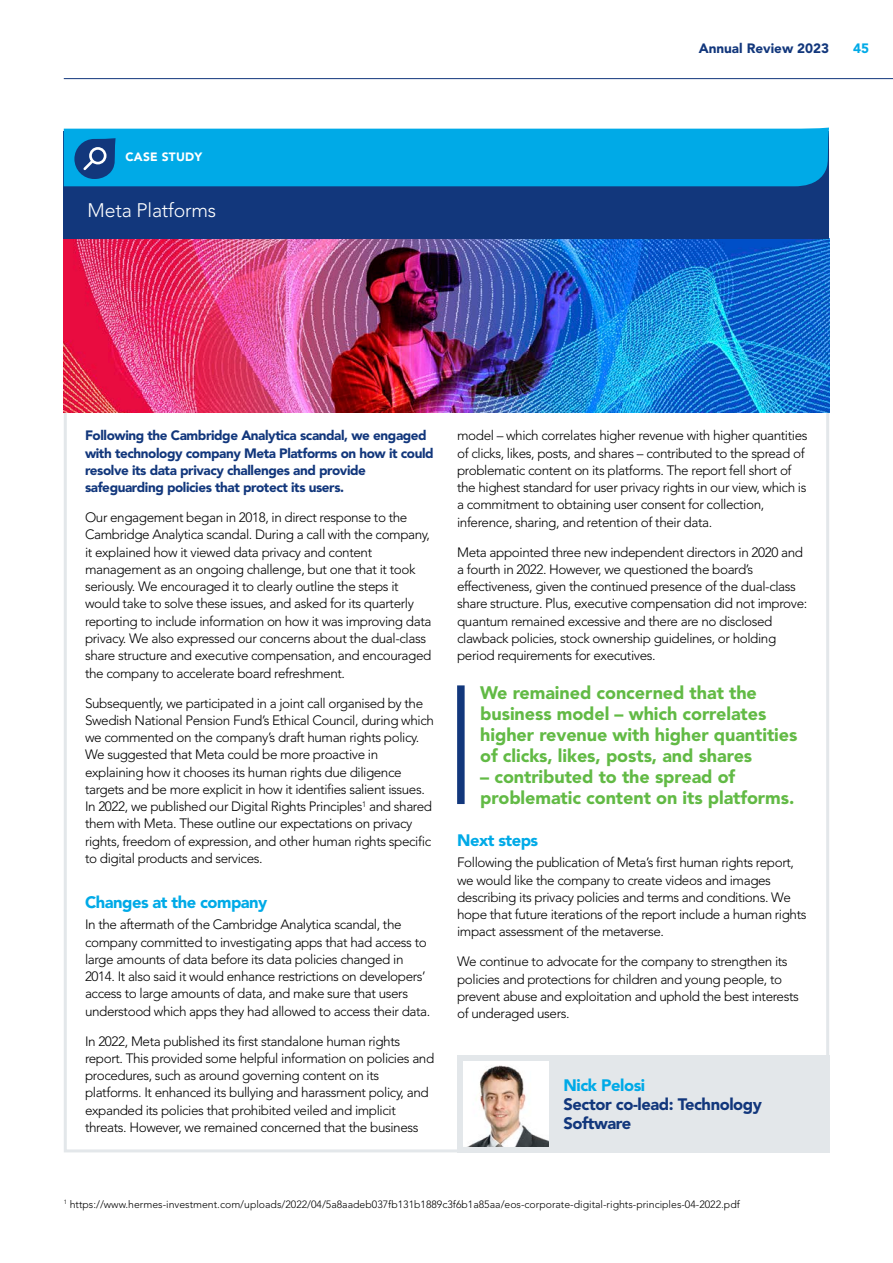
<style>
.page{position:relative;width:893px;height:1263px;background:#fff}
.page>*{position:absolute;margin:0;border:0;box-sizing:border-box;transform-origin:0 0}
.Section_Head{font:300 19.5px "Avenir LT Std";letter-spacing:-.01em;color:#fff}
.Body_Text_Bliss{font:900 18px/21px "Avenir LT Std";letter-spacing:-.005em;color:#62ba45}
.Heading_1_FH{font:900 16.5px "Avenir LT Std";letter-spacing:-.03em;color:#00aae7}
.t1{font:900 16.5px/18.8px "Avenir LT Std";letter-spacing:-.025em;color:#12377c}
.Body_Text_FH{font:300 13.5px/17.2px "Avenir LT Std";letter-spacing:-.03em;color:#000}
.Body_Text_FH-2{font:900 13.5px/17.2px "Avenir LT Std";letter-spacing:-.03em;color:#12377c}
.Body_Text_FH-3{font:900 13.5px "Avenir LT Std";color:#12377c}
.t2{font:900 13.5px "Avenir LT Std";color:#00aae7}
.t3{font:900 12px "Avenir LT Std";letter-spacing:.02em;color:#fff}
.Body_Text_FH-4{font:300 10.5px "Avenir LT Std";color:#000}
</style>
<div class="page">
<div style="left:457px;top:1054px;width:372px;height:98px;background:#e3e7ea"></div>
<img style="left:463px;top:1061px;width:86px;height:85px">
<div style="left:457px;top:685px;width:8px;height:119px;background:#12377c"></div>
<img style="left:64px;top:238px;width:765px;height:174px">
<div style="left:64px;top:131px;width:765px;height:107px;background:#12377c"></div>
<div style="left:64px;top:128px;width:765px;height:58px;background:#00aae7"></div>
<hr style="left:64px;top:78px;width:829px;height:1px;background:#12377c">
<p class="t3" style="left:125px;top:150px;width:78px">CASE STUDY</p>
<p class="Section_Head" style="left:88px;top:199px;width:130px">Meta Platforms</p>
<p class="Body_Text_FH-3" style="left:699px;top:40px;width:132px">Annual Review 2023</p>
<p class="t2" style="left:853px;top:40px;width:17px">45</p>
<p class="Body_Text_FH-2" style="left:85px;top:427px;width:350px">Following the Cambridge Analytica scandal, we engaged with technology company Meta Platforms on how it could resolve its data privacy challenges and provide safeguarding policies that protect its users.</p>
<p class="Body_Text_FH" style="left:85px;top:509px;width:348px">Our engagement began in 2018, in direct response to the Cambridge Analytica scandal. During a call with the company, it explained how it viewed data privacy and content management as an ongoing challenge, but one that it took seriously. We encouraged it to clearly outline the steps it would take to solve these issues, and asked for its quarterly reporting to include information on how it was improving data privacy. We also expressed our concerns about the dual-class share structure and executive compensation, and encouraged the company to accelerate board refreshment.</p>
<p class="Body_Text_FH" style="left:85px;top:694px;width:350px">Subsequently, we participated in a joint call organised by the Swedish National Pension Fund’s Ethical Council, during which we commented on the company’s draft human rights policy.<br>We suggested that Meta could be more proactive in explaining how it chooses its human rights due diligence targets and be more explicit in how it identifies salient issues.<br>In 2022, we published our Digital Rights Principles<sup>1</sup> and shared them with Meta. These outline our expectations on privacy rights, freedom of expression, and other human rights specific to digital products and services.</p>
<p class="Heading_1_FH" style="left:85px;top:892px;width:184px">Changes at the company</p>
<p class="Body_Text_FH" style="left:85px;top:916px;width:347px">In the aftermath of the Cambridge Analytica scandal, the company committed to investigating apps that had access to large amounts of data before its data policies changed in 2014. It also said it would enhance restrictions on developers’ access to large amounts of data, and make sure that users understood which apps they had allowed to access their data.</p>
<p class="Body_Text_FH" style="left:85px;top:1032px;width:351px">In 2022, Meta published its first standalone human rights report. This provided some helpful information on policies and procedures, such as around governing content on its platforms. It enhanced its bullying and harassment policy, and expanded its policies that prohibited veiled and implicit threats. However, we remained concerned that the business</p>
<p class="Body_Text_FH" style="left:457px;top:427px;width:352px">model – which correlates higher revenue with higher quantities of clicks, likes, posts, and shares – contributed to the spread of problematic content on its platforms. The report fell short of the highest standard for user privacy rights in our view, which is a commitment to obtaining user consent for collection, inference, sharing, and retention of their data.</p>
<p class="Body_Text_FH" style="left:457px;top:543px;width:352px">Meta appointed three new independent directors in 2020 and a fourth in 2022. However, we questioned the board’s effectiveness, given the continued presence of the dual-class share structure. Plus, executive compensation did not improve: quantum remained excessive and there are no disclosed clawback policies, stock ownership guidelines, or holding period requirements for executives.</p>
<p class="Body_Text_Bliss" style="left:480px;top:682px;width:319px">We remained concerned that the business model – which correlates higher revenue with higher quantities of clicks, likes, posts, and shares</p>
<p class="Body_Text_Bliss" style="left:480px;top:766px;width:316px">– contributed to the spread of problematic content on its platforms.</p>
<p class="Heading_1_FH" style="left:457px;top:830px;width:83px">Next steps</p>
<p class="Body_Text_FH" style="left:457px;top:854px;width:351px">Following the publication of Meta’s first human rights report, we would like the company to create videos and images describing its privacy policies and terms and conditions. We hope that future iterations of the report include a human rights impact assessment of the metaverse.</p>
<p class="Body_Text_FH" style="left:457px;top:953px;width:343px">We continue to advocate for the company to strengthen its policies and protections for children and young people, to prevent abuse and exploitation and uphold the best interests of underaged users.</p>
<p class="Heading_1_FH" style="left:563px;top:1075px;width:83px">Nick Pelosi</p>
<p class="t1" style="left:563px;top:1094px;width:200px">Sector co-lead: Technology<br>Software</p>
<p class="Body_Text_FH-4" style="left:64px;top:1198px;width:678px"><sup>1</sup> https://www.hermes-investment.com/uploads/2022/04/5a8aadeb037fb131b1889c3f6b1a85aa/eos-corporate-digital-rights-principles-04-2022.pdf</p>
</div>
